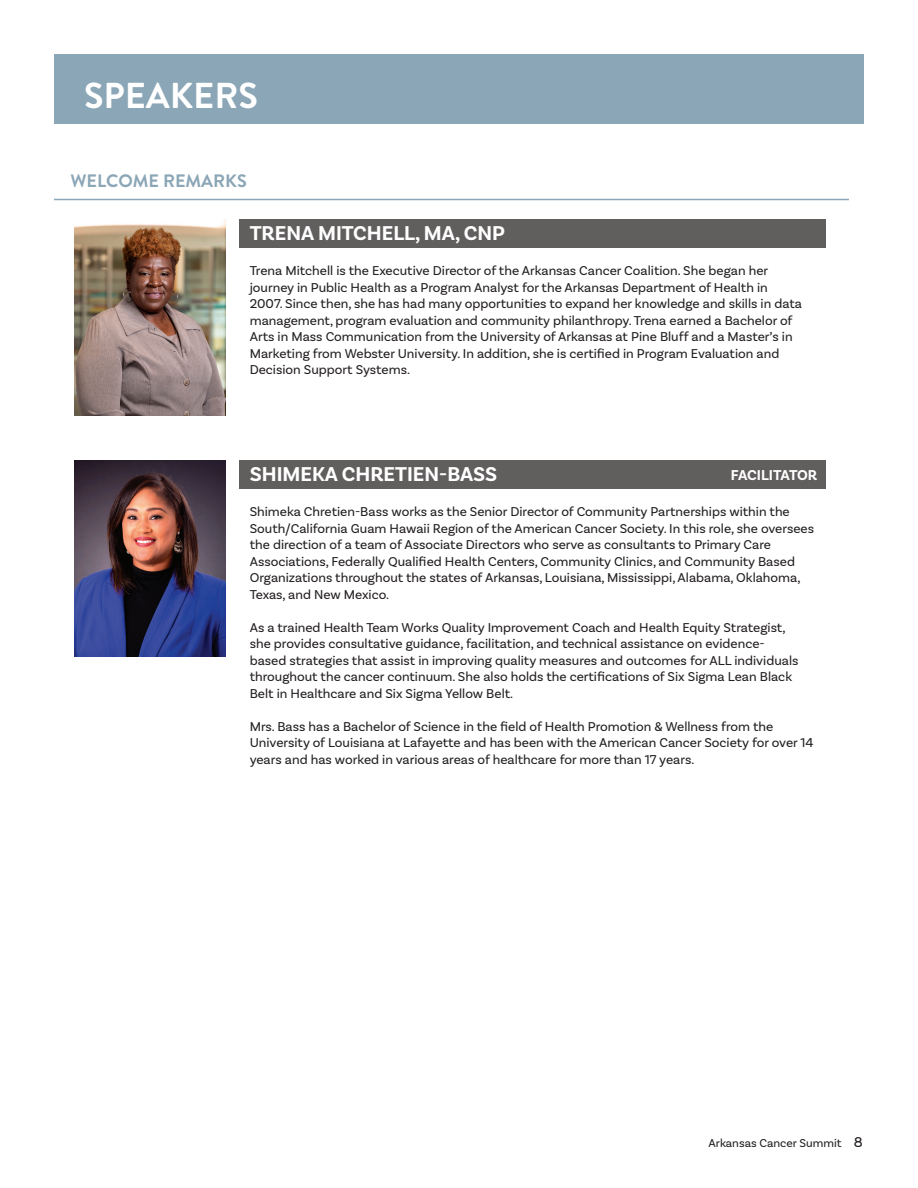
<style>
.page{position:relative;width:918px;height:1188px;background:#fff}
.page>*{position:absolute;margin:0;border:0;box-sizing:border-box;transform-origin:0 0}
.t1{font:700 36px "Brandon Grotesque";color:#fff}
.t2{font:700 21px "Basic Sans";color:#fff}
.t3{font:700 18px "Brandon Grotesque";color:#8ba6b6}
.t4{font:700 15px "Basic Sans";letter-spacing:-.01em;color:#fff}
.t5{font:13.5px/16.5px "Basic Sans";color:#231f20}
.t6{font:12px "Basic Sans";color:#231f20}
.s1{font-size:15px}
</style>
<div class="page">
<div style="left:240px;top:219px;width:586px;height:29px;background:#615e5e"></div>
<div style="left:240px;top:460px;width:586px;height:29px;background:#615e5e"></div>
<img style="left:74px;top:219px;width:151px;height:196px">
<img style="left:74px;top:460px;width:151px;height:196px">
<div style="left:54px;top:54px;width:810px;height:70px;background:#8ba6b6"></div>
<hr style="left:54px;top:199px;width:795px;height:1px;background:#8ba6b6">
<h1 class="t1" style="left:84px;top:70px;width:175px">SPEAKERS</h1>
<h3 class="t3" style="left:70px;top:169px;width:178px">WELCOME REMARKS</h3>
<h2 class="t2" style="left:250px;top:221px;width:257px">TRENA MITCHELL, MA, CNP</h2>
<p class="t5" style="left:250px;top:263px;width:554px">Trena Mitchell is the Executive Director of the Arkansas Cancer Coalition. She began her journey in Public Health as a Program Analyst for the Arkansas Department of Health in 2007. Since then, she has had many opportunities to expand her knowledge and skills in data management, program evaluation and community philanthropy. Trena earned a Bachelor of Arts in Mass Communication from the University of Arkansas at Pine Bluff and a Master’s in Marketing from Webster University. In addition, she is certified in Program Evaluation and Decision Support Systems.</p>
<h2 class="t2" style="left:250px;top:461px;width:249px">SHIMEKA CHRETIEN-BASS</h2>
<p class="t4" style="left:731px;top:466px;width:88px">FACILITATOR</p>
<p class="t5" style="left:250px;top:503px;width:566px">Shimeka Chretien-Bass works as the Senior Director of Community Partnerships within the South/California Guam Hawaii Region of the American Cancer Society. In this role, she oversees the direction of a team of Associate Directors who serve as consultants to Primary Care Associations, Federally Qualified Health Centers, Community Clinics, and Community Based Organizations throughout the states of Arkansas, Louisiana, Mississippi, Alabama, Oklahoma, Texas, and New Mexico.</p>
<p class="t5" style="left:250px;top:619px;width:550px">As a trained Health Team Works Quality Improvement Coach and Health Equity Strategist, she provides consultative guidance, facilitation, and technical assistance on evidence&shy;based strategies that assist in improving quality measures and outcomes for ALL individuals throughout the cancer continuum. She also holds the certifications of Six Sigma Lean Black Belt in Healthcare and Six Sigma Yellow Belt.</p>
<p class="t5" style="left:250px;top:718px;width:565px">Mrs. Bass has a Bachelor of Science in the field of Health Promotion &amp; Wellness from the<br>University of Louisiana at Lafayette and has been with the American Cancer Society for over 14 years and has worked in various areas of healthcare for more than 17 years.</p>
<p class="t6" style="left:709px;top:1136px;width:156px">Arkansas Cancer Summit <span class="s1">8</span></p>
</div>
